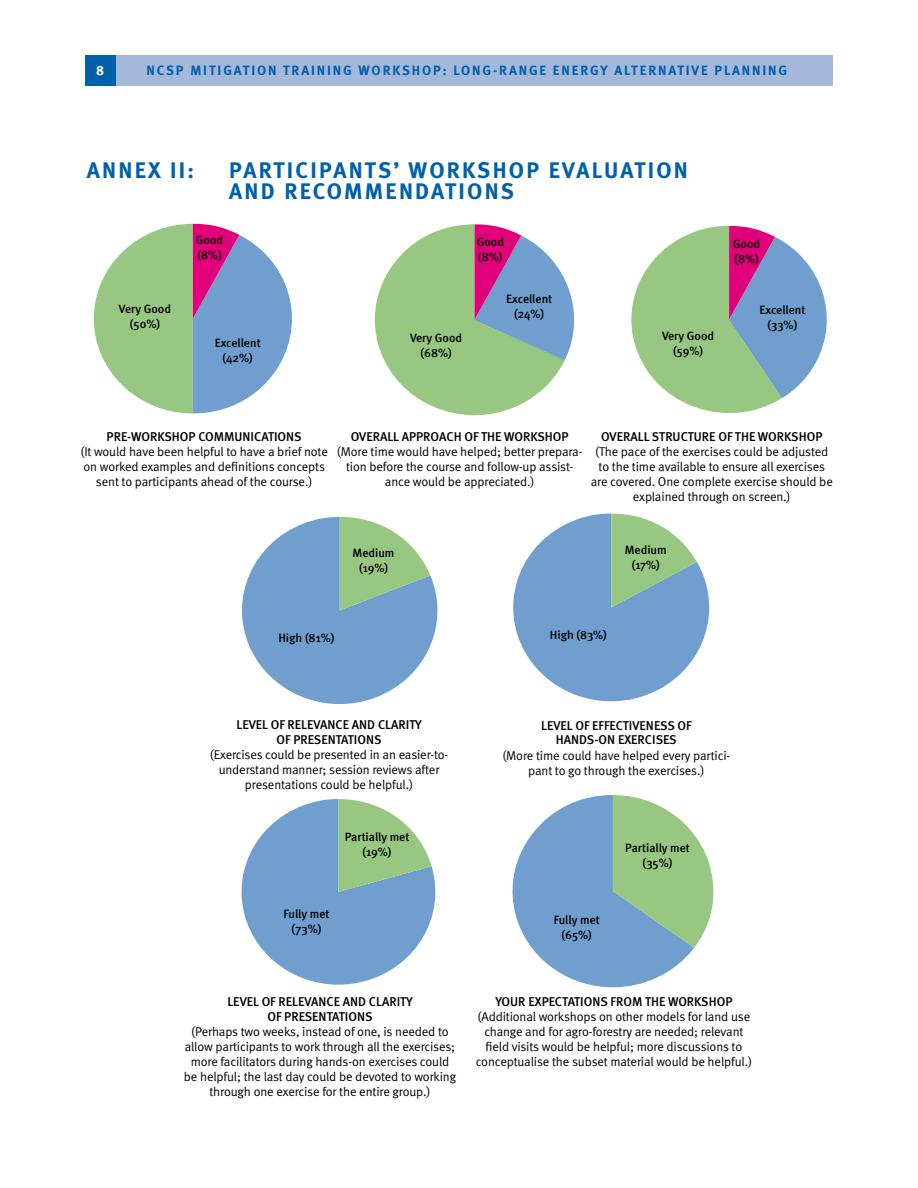
<style>
.page{position:relative;width:918px;height:1188px;background:#fff}
.page>*{position:absolute;margin:0;border:0;box-sizing:border-box;transform-origin:0 0}
.t1{font:700 22.5px/21px "Meta";letter-spacing:.1em;color:#0060a9}
.t2{font:700 13.5px "Meta";letter-spacing:.14em;color:#0060a9}
.t3{font:700 13.5px "Meta";color:#fff}
.t4{font:12.75px/15px "Meta Normal";letter-spacing:-.01em;color:#000;text-align:center}
.t5{font:500 12.75px "Meta";color:#000}
.t6{font:500 12px/15px "Meta";color:#000;text-align:center}
</style>
<div class="page">
<svg style="left:94px;top:224px;width:198px;height:189px"></svg>
<svg style="left:374px;top:224px;width:201px;height:191px"></svg>
<svg style="left:631px;top:226px;width:196px;height:187px"></svg>
<svg style="left:242px;top:517px;width:196px;height:187px"></svg>
<svg style="left:513px;top:514px;width:197px;height:187px"></svg>
<svg style="left:241px;top:799px;width:194px;height:186px"></svg>
<svg style="left:512px;top:795px;width:202px;height:192px"></svg>
<div style="left:112px;top:55px;width:721px;height:30px;background:#a4b8db"></div>
<div style="left:85px;top:55px;width:30px;height:30px;background:#0060a9"></div>
<p class="t3" style="left:96px;top:62px;width:10px">8</p>
<p class="t2" style="left:147px;top:62px;width:642px">NCSP MITIGATION TRAINING WORKSHOP: LONG-RANGE EN ERGY ALTERNATIVE PLANN ING</p>
<h1 class="t1" style="left:229px;top:160px;width:457px;text-indent:-143px">ANN EX II: PARTICIPANTS’ WORKSHOP EVALUATION<br>AND RECOMM ENDATIONS</h1>
<p class="t6" style="left:119px;top:301px;width:54px">VERY GOOD (50%)</p>
<p class="t6" style="left:196px;top:232px;width:29px;text-align:left">GOOD (8%)</p>
<p class="t6" style="left:215px;top:335px;width:47px">EXCELLENT (42%)</p>
<p class="t6" style="left:410px;top:330px;width:54px">VERY GOOD (68%)</p>
<p class="t6" style="left:477px;top:234px;width:29px;text-align:left">GOOD (8%)</p>
<p class="t6" style="left:733px;top:236px;width:29px;text-align:left">GOOD (8%)</p>
<p class="t6" style="left:506px;top:291px;width:47px">EXCELLENT (24%)</p>
<p class="t6" style="left:760px;top:302px;width:47px">EXCELLENT (33%)</p>
<p class="t6" style="left:662px;top:329px;width:54px">VERY GOOD (59%)</p>
<p class="t5" style="left:107px;top:429px;width:34px">PRE-WORKSHOP</p>
<p class="t5" style="left:198px;top:429px;width:10px">COMM</p>
<p class="t5" style="left:235px;top:429px;width:16px">UNICATIONS</p>
<p class="t4" style="left:80px;top:444px;width:249px">(It would have been helpful to have a brief note on worked examples and definitions concepts sent to participants ahead of the course.)</p>
<p class="t5" style="left:351px;top:429px;width:17px">OVERA</p>
<p class="t5" style="left:387px;top:429px;width:23px">LL APPROACH</p>
<p class="t5" style="left:465px;top:429px;width:25px">OF THE</p>
<p class="t5" style="left:504px;top:429px;width:10px">WORKSHOP</p>
<p class="t4" style="left:337px;top:444px;width:247px">(More time would have helped; better prepara&shy;tion before the course and follow-up assist&shy;ance would be appreciated.)</p>
<p class="t5" style="left:601px;top:429px;width:17px">OVERA</p>
<p class="t5" style="left:638px;top:429px;width:105px">LL STRUCTURE OF THE</p>
<p class="t5" style="left:758px;top:429px;width:10px">WORKSHOP</p>
<p class="t4" style="left:591px;top:444px;width:244px">(The pace of the exercises could be adjusted to the time available to ensure all exercises are covered. One complete exercise should be explained through on screen.)</p>
<p class="t6" style="left:353px;top:545px;width:43px">MEDIUM (19%)</p>
<p class="t6" style="left:625px;top:542px;width:43px">MEDIUM (17%)</p>
<p class="t6" style="left:278px;top:630px;width:58px">HIGH (81%)</p>
<p class="t5" style="left:236px;top:717px;width:8px">LEVE</p>
<p class="t5" style="left:262px;top:717px;width:53px">L OF RELEVANCE</p>
<p class="t5" style="left:352px;top:717px;width:9px">AND</p>
<p class="t5" style="left:378px;top:717px;width:21px">CLARIT</p>
<p class="t5" style="left:415px;top:717px;width:8px">Y</p>
<p class="t5" style="left:276px;top:732px;width:25px">OF PRESENTATIONS</p>
<p class="t4" style="left:210px;top:747px;width:240px">(Exercises could be presented in an easier-to&shy;understand manner; session reviews after presentations could be helpful.)</p>
<p class="t6" style="left:345px;top:829px;width:66px">PARTIALLY MET (19%)</p>
<p class="t6" style="left:550px;top:627px;width:59px">HIGH (83%)</p>
<p class="t5" style="left:541px;top:718px;width:8px">LEVE</p>
<p class="t5" style="left:567px;top:718px;width:51px">L OF EFFECTIVENESS</p>
<p class="t5" style="left:678px;top:718px;width:16px">OF</p>
<p class="t5" style="left:556px;top:733px;width:9px">HANDS</p>
<p class="t5" style="left:594px;top:733px;width:45px">-ON EXERCISES</p>
<p class="t4" style="left:502px;top:747px;width:229px">(More time could have helped every partici&shy;pant to go through the exercises.)</p>
<p class="t6" style="left:625px;top:841px;width:66px">PARTIALLY MET (35%)</p>
<p class="t6" style="left:284px;top:906px;width:47px">FULLY MET (73%)</p>
<p class="t6" style="left:554px;top:912px;width:47px">FULLY MET (65%)</p>
<p class="t5" style="left:227px;top:994px;width:8px">LEVE</p>
<p class="t5" style="left:253px;top:994px;width:53px">L OF RELEVANCE</p>
<p class="t5" style="left:343px;top:994px;width:9px">AND</p>
<p class="t5" style="left:369px;top:994px;width:21px">CLARIT</p>
<p class="t5" style="left:406px;top:994px;width:8px">Y</p>
<p class="t5" style="left:267px;top:1009px;width:25px">OF PRESENTATIONS</p>
<p class="t4" style="left:184px;top:1024px;width:274px">(Perhaps two weeks, instead of one, is needed to allow participants to work through all the exercises; more facilitators during hands-on exercises could be helpful; the last day could be devoted to working through one exercise for the entire group.)</p>
<p class="t5" style="left:495px;top:994px;width:54px">YOUR EXPECTATIONS</p>
<p class="t5" style="left:611px;top:994px;width:15px">FROM</p>
<p class="t5" style="left:645px;top:994px;width:8px">THE</p>
<p class="t5" style="left:668px;top:994px;width:10px">WORKSHOP</p>
<p class="t4" style="left:476px;top:1009px;width:278px">(Additional workshops on other models for land use change and for agro-forestry are needed; relevant field visits would be helpful; more discussions to conceptualise the subset material would be helpful.)</p>
</div>
